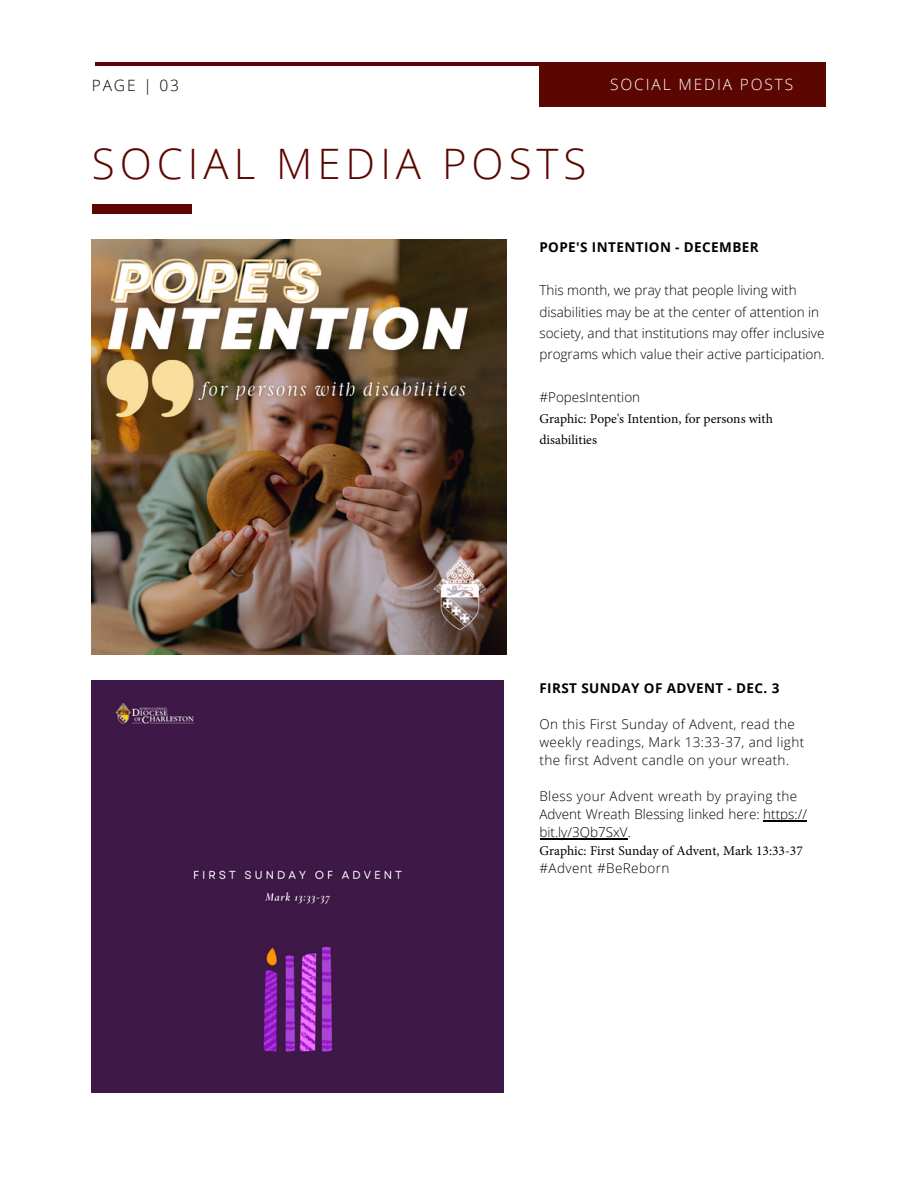
<style>
.page{position:relative;width:918px;height:1188px;background:#fff}
.page>*{position:absolute;margin:0;border:0;box-sizing:border-box;transform-origin:0 0}
.t1{font:300 42px "Open Sans";letter-spacing:.12em;color:#5c0601}
.t2{font:300 15.6px "Open Sans";letter-spacing:.12em;color:#fff}
.t3{font:300 15.6px "Open Sans";letter-spacing:.12em;color:#000}
.t4{font:300 13.5px/21.3px "Open Sans";color:#000}
.t5{font:300 13.5px/18px "Open Sans";letter-spacing:.03em;color:#000}
.t6{font:13.5px/21.3px "Minion Pro";color:#000}
.t7{font:700 13.5px "Open Sans";letter-spacing:.03em;color:#000}
.s1{font-family:"Open Sans";font-weight:300}
.s2{font-family:"Minion Pro";font-weight:400}
</style>
<div class="page">
<hr style="left:96px;top:62px;width:725px;height:4px;background:#5c0601">
<div style="left:539px;top:62px;width:287px;height:44px;background:#5c0601"></div>
<div style="left:92px;top:205px;width:99px;height:9px;background:#5c0601"></div>
<img style="left:92px;top:240px;width:415px;height:415px">
<div style="left:92px;top:681px;width:412px;height:412px;background:#3e1846"></div>
<hr style="left:764px;top:821px;width:43px;height:1px;background:#000">
<hr style="left:540px;top:838px;width:88px;height:1px;background:#000">
<p class="t3" style="left:92px;top:74px;width:89px">PAGE | 03</p>
<p class="t2" style="left:610px;top:73px;width:185px">SOCIAL MEDIA POSTS</p>
<p class="t1" style="left:92px;top:134px;width:496px">SOCIAL MEDIA POSTS</p>
<p class="t7" style="left:539px;top:238px;width:221px">POPE'S INTENTION - DECEMBER</p>
<p class="t4" style="left:539px;top:279px;width:287px">This month, we pray that people living with disabilities may be at the center of attention in society, and that institutions may offer inclusive programs which value their active participation.</p>
<p class="t6" style="left:539px;top:387px;width:235px"><span class="s1">#PopesIntention<br></span>Graphic: Pope's Intention, for persons with disabilities</p>
<p class="t7" style="left:539px;top:679px;width:241px">FIRST SUNDAY OF ADVENT - DEC. 3</p>
<p class="t5" style="left:539px;top:715px;width:266px">On this First Sunday of Advent, read the weekly readings, Mark 13:33-37, and light the first Advent candle on your wreath.</p>
<p class="t4" style="left:539px;top:787px;width:269px;line-height:17.9px">Bless your Advent wreath by praying the Advent Wreath Blessing linked here: https:// bit.ly/3Qb7SxV.<br><span class="s2">Graphic: First Sunday of Advent, Mark 13:33-37</span></p>
<p class="t5" style="left:539px;top:859px;width:131px">#Advent #BeReborn</p>
</div>
